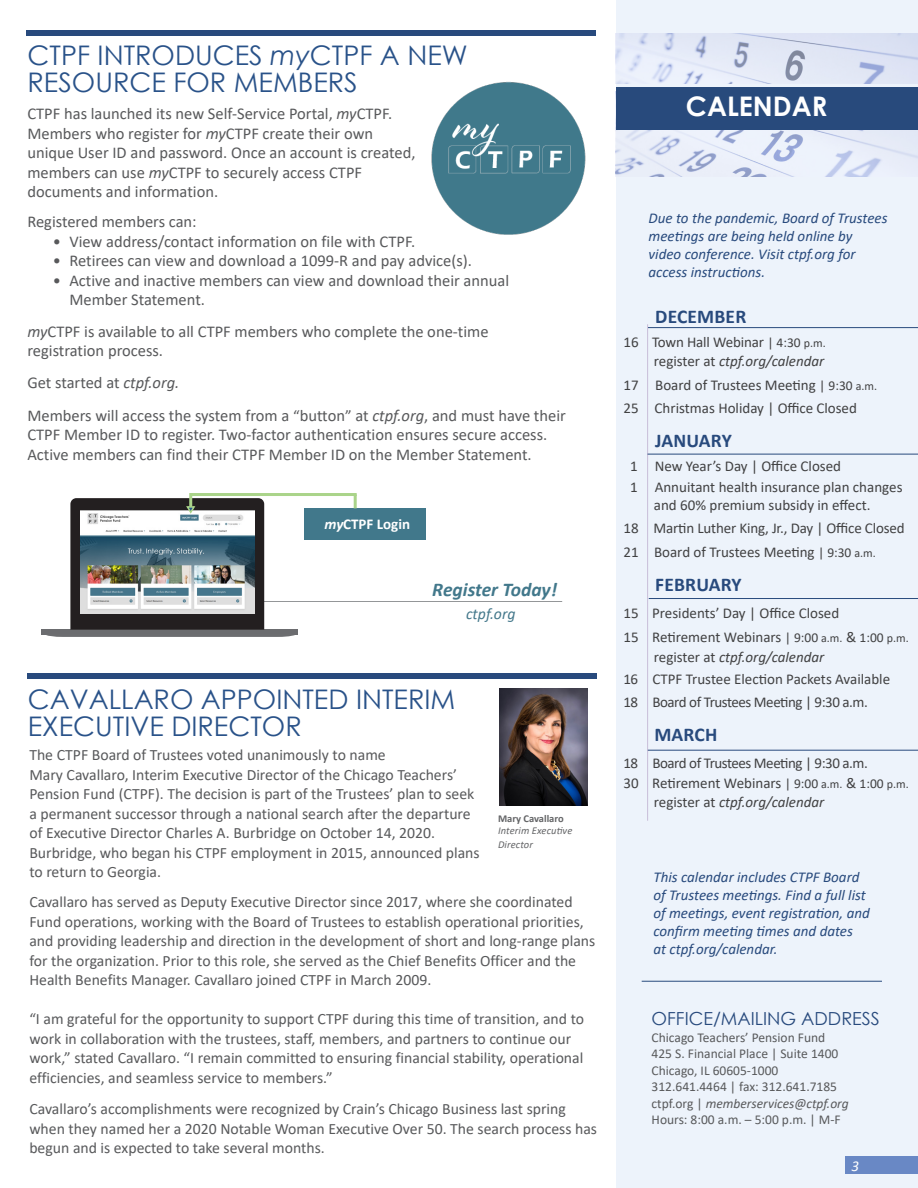
<style>
.page{position:relative;width:918px;height:1188px;background:#fff}
.page>*{position:absolute;margin:0;border:0;box-sizing:border-box;transform-origin:0 0}
.head_2{font:27px/27px "Century Gothic";color:#295289}
.head_2-2{font:700 27px "Century Gothic";color:#fff}
.t1{font:700 19.5px "Calibri";letter-spacing:.01em;color:#284a7d}
.body{font:italic 700 19.5px "Calibri";color:#42788b}
.body-2{font:18px "Century Gothic";color:#284a7d}
.body-3{font:16.5px/19.5px "Calibri";color:#58595b}
.body-4{font:15.75px/19.5px "Calibri";color:#58595b}
.body-5{font:italic 15.75px "Calibri";color:#44788b}
.t2{font:15px "Calibri";color:#414142}
.body-6{font:italic 15px/18px "Calibri";letter-spacing:-.01em;color:#284a7d}
.t3{font:italic 15px "Calibri";color:#414142}
.t4{font:700 15px "Calibri";color:#fff}
.t5{font:italic 15px "Calibri";color:#fff}
.body-7{font:13.5px/16.5px "Calibri";color:#58595b}
.body-8{font:13.5px/16.5px "Calibri";color:#595a5c}
.t6{font:italic 10.5px/13.5px "Calibri";letter-spacing:.005em;color:#636466}
.t7{font:700 10.5px "Calibri";color:#636466}
.s1{font-style:italic}
.s2{font-size:15.75px}
.s3{font-size:13.5px}
.s4{font-size:12px}
.s5{font-style:normal}
.s6{color:#58595b}
</style>
<div class="page">
<hr style="left:260px;top:601px;width:302px;height:1px;background:#949698">
<div style="left:617px;top:0;width:301px;height:1188px;background:#edf3fb"></div>
<img style="left:615px;top:34px;width:303px;height:50px">
<img style="left:615px;top:92px;width:303px;height:84px">
<div style="left:616px;top:87px;width:302px;height:42px;background:#284a7c"></div>
<hr style="left:647px;top:324px;width:1px;height:497px;background:#c8bdd8">
<hr style="left:648px;top:327px;width:270px;height:1px;background:#284a7d">
<hr style="left:648px;top:454px;width:270px;height:1px;background:#284a7d">
<hr style="left:649px;top:598px;width:269px;height:1px;background:#284a7d">
<hr style="left:642px;top:981px;width:240px;height:1px;background:#284a7d">
<img style="left:499px;top:688px;width:88px;height:118px">
<div style="left:27px;top:30px;width:569px;height:6px;background:#284a7d"></div>
<hr style="left:648px;top:750px;width:270px;height:1px;background:#284a7d">
<div style="left:27px;top:674px;width:569px;height:5px;background:#284a7d"></div>
<img style="left:431px;top:81px;width:154px;height:154px">
<div style="left:304px;top:508px;width:122px;height:31px;background:#41788b"></div>
<div style="left:190px;top:493px;width:167px;height:3px;border:2px solid #aad48a"></div>
<svg style="left:41px;top:498px;width:257px;height:139px"></svg>
<hr style="left:189px;top:493px;width:3px;height:14px;background:#aad48a">
<svg style="left:354px;top:495px;width:3px;height:13px"></svg>
<div style="left:845px;top:1156px;width:73px;height:18px;background:#6988c5"></div>
<p class="head_2" style="left:28px;top:42px;width:442px">CTPF INTRODUCES <span class="s1">my</span>CTPF A NEW<br>RESOURCE FOR MEMBERS</p>
<p class="body-3" style="left:27px;top:104px;width:390px">CTPF has launched its new Self-Service Portal, <span class="s1">my</span>CTPF.<br>Members who register for <span class="s1">my</span>CTPF create their own unique User ID and password. Once an account is created, members can use <span class="s1">my</span>CTPF to securely access CTPF documents and information.</p>
<p class="body-3" style="left:27px;top:212px;width:171px">Registered members can:</p>
<p class="body-3" style="left:53px;top:231px;width:364px">• View address/contact information on file with CTPF.</p>
<p class="body-3" style="left:53px;top:251px;width:421px">• Retirees can view and download a 1099-R and pay advice(s).</p>
<p class="body-3" style="left:69px;top:270px;width:441px;text-indent:-16px">• Active and inactive members can view and download their annual<br>Member Statement.</p>
<p class="body-3" style="left:27px;top:321px;width:463px"><span class="s1">my</span>CTPF is available to all CTPF members who complete the one-time</p>
<p class="body-3" style="left:27px;top:341px;width:137px">registration process.</p>
<p class="body-3" style="left:27px;top:372px;width:153px">Get started at <span class="s1">ctpf.org.</span></p>
<p class="body-3" style="left:27px;top:405px;width:540px">Members will access the system from a <span class="s2">“</span>button<span class="s2">”</span> at <span class="s1">ctpf.org</span>, and must have their<br>CTPF Member ID to register. Two-factor authentication ensures secure access.<br>Active members can find their CTPF Member ID on the Member Statement.</p>
<p class="t4" style="left:324px;top:513px;width:87px"><span class="s1">my</span>CTPF Login</p>
<p class="body" style="left:432px;top:576px;width:126px">Register Today!</p>
<p class="body-5" style="left:466px;top:603px;width:51px">ctpf.org</p>
<p class="head_2" style="left:28px;top:685px;width:429px">CAVALLARO APPOINTED INTERIM<br>EXECUTIVE DIRECTOR</p>
<p class="body-4" style="left:29px;top:745px;width:358px">The CTPF Board of Trustees voted unanimously to name</p>
<p class="body-4" style="left:29px;top:764px;width:452px">Mary Cavallaro, Interim Executive Director of the Chicago Teachers’ Pension Fund (CTPF). The decision is part of the Trustees’ plan to seek a permanent successor through a national search after the departure of Executive Director Charles A. Burbridge on October 14, 2020.<br>Burbridge, who began his CTPF employment in 2015, announced plans to return to Georgia.</p>
<p class="body-4" style="left:29px;top:892px;width:567px">Cavallaro has served as Deputy Executive Director since 2017, where she coordinated Fund operations, working with the Board of Trustees to establish operational priorities, and providing leadership and direction in the development of short and long-range plans for the organization. Prior to this role, she served as the Chief Benefits Officer and the Health Benefits Manager. Cavallaro joined CTPF in March 2009.</p>
<p class="body-4" style="left:29px;top:1009px;width:556px">“I am grateful for the opportunity to support CTPF during this time of transition, and to work in collaboration with the trustees, staff, members, and partners to continue our work,” stated Cavallaro. “I remain committed to ensuring financial stability, operational efficiencies, and seamless service to members.”</p>
<p class="body-4" style="left:29px;top:1099px;width:569px">Cavallaro’s accomplishments were recognized by Crain’s Chicago Business last spring when they named her a 2020 Notable Woman Executive Over 50. The search process has begun and is expected to take several months.</p>
<p class="t7" style="left:498px;top:811px;width:67px">Mary Cavallaro</p>
<p class="t6" style="left:498px;top:824px;width:76px">Interim Executive<br>Director</p>
<p class="head_2-2" style="left:686px;top:85px;width:143px">CALENDAR</p>
<p class="body-6" style="left:649px;top:208px;width:241px">Due to the pandemic, Board of Trustees meetings are being held online by</p>
<p class="body-6" style="left:649px;top:244px;width:209px">video conference. Visit ctpf.org for access instructions.</p>
<p class="t1" style="left:655px;top:302px;width:93px">DECEMBER</p>
<p class="t2" style="left:623px;top:331px;width:204px">16 Town Hall Webinar <span class="s3">| 4:30</span> <span class="s4">p.m.</span></p>
<p class="t3" style="left:654px;top:351px;width:172px"><span class="s5">register at</span> ctpf.org/calendar</p>
<p class="t2" style="left:623px;top:375px;width:255px">17 Board of Trustees Meeting <span class="s3">| 9:30</span> <span class="s4">a.m.</span></p>
<p class="t2" style="left:623px;top:397px;width:235px">25 Christmas Holiday | Office Closed</p>
<p class="t1" style="left:655px;top:427px;width:78px">JANUARY</p>
<p class="t2" style="left:630px;top:456px;width:213px">1 New Year’s Day | Office Closed</p>
<p class="t2" style="left:630px;top:477px;width:274px">1 Annuitant health insurance plan changes</p>
<p class="t2" style="left:654px;top:495px;width:218px">and 60% premium subsidy in effect.</p>
<p class="t2" style="left:623px;top:517px;width:283px">18 Martin Luther King, Jr., Day | Office Closed</p>
<p class="t2" style="left:623px;top:541px;width:254px">21 Board of Trustees Meeting <span class="s3">| 9:30</span> <span class="s4">a.m.</span></p>
<p class="t1" style="left:655px;top:571px;width:88px">FEBRUARY</p>
<p class="t2" style="left:623px;top:603px;width:217px">15 Presidents’ Day | Office Closed</p>
<p class="t2" style="left:623px;top:627px;width:287px">15 Retirement Webinars <span class="s3">| 9:00</span> <span class="s4">a.m.</span> &amp; <span class="s3">1:00</span> <span class="s4">p.m.</span></p>
<p class="t3" style="left:654px;top:646px;width:172px"><span class="s5">register at</span> ctpf.org/calendar</p>
<p class="t2" style="left:623px;top:669px;width:268px">16 CTPF Trustee Election Packets Available</p>
<p class="t2" style="left:623px;top:691px;width:246px">18 Board of Trustees Meeting | 9:30 a.m.</p>
<p class="t1" style="left:654px;top:721px;width:65px">MARCH</p>
<p class="t2" style="left:623px;top:753px;width:246px">18 Board of Trustees Meeting | 9:30 a.m.</p>
<p class="t2" style="left:623px;top:772px;width:287px">30 Retirement Webinars <span class="s3">| 9:00</span> <span class="s4">a.m.</span> &amp; <span class="s3">1:00</span> <span class="s4">p.m.</span></p>
<p class="t3" style="left:654px;top:792px;width:172px"><span class="s5">register at</span> ctpf.org/calendar</p>
<p class="body-6" style="left:653px;top:868px;width:208px">This calendar includes CTPF Board</p>
<p class="body-6" style="left:653px;top:886px;width:218px">of Trustees meetings. Find a full list of meetings, event registration, and confirm meeting times and dates</p>
<p class="body-6" style="left:653px;top:940px;width:126px">at ctpf.org/calendar.</p>
<p class="body-2" style="left:652px;top:1006px;width:230px">OFFICE/MAILING ADDRESS</p>
<p class="body-8" style="left:652px;top:1029px;width:188px"><span class="s6">Chicago Teachers’ Pension Fund<br></span>425 S. Financial Place | Suite 1400</p>
<p class="body-8" style="left:652px;top:1062px;width:128px">Chicago, IL 60605-1000</p>
<p class="body-7" style="left:652px;top:1078px;width:199px">312.641.4464 | fax: 312.641.7185 ctpf.org | <span class="s1">memberservices@ctpf.org</span></p>
<p class="body-7" style="left:652px;top:1111px;width:191px">Hours: 8:00 a.m. – 5:00 p.m. | M-F</p>
<p class="t5" style="left:851px;top:1156px;width:9px">3</p>
</div>
